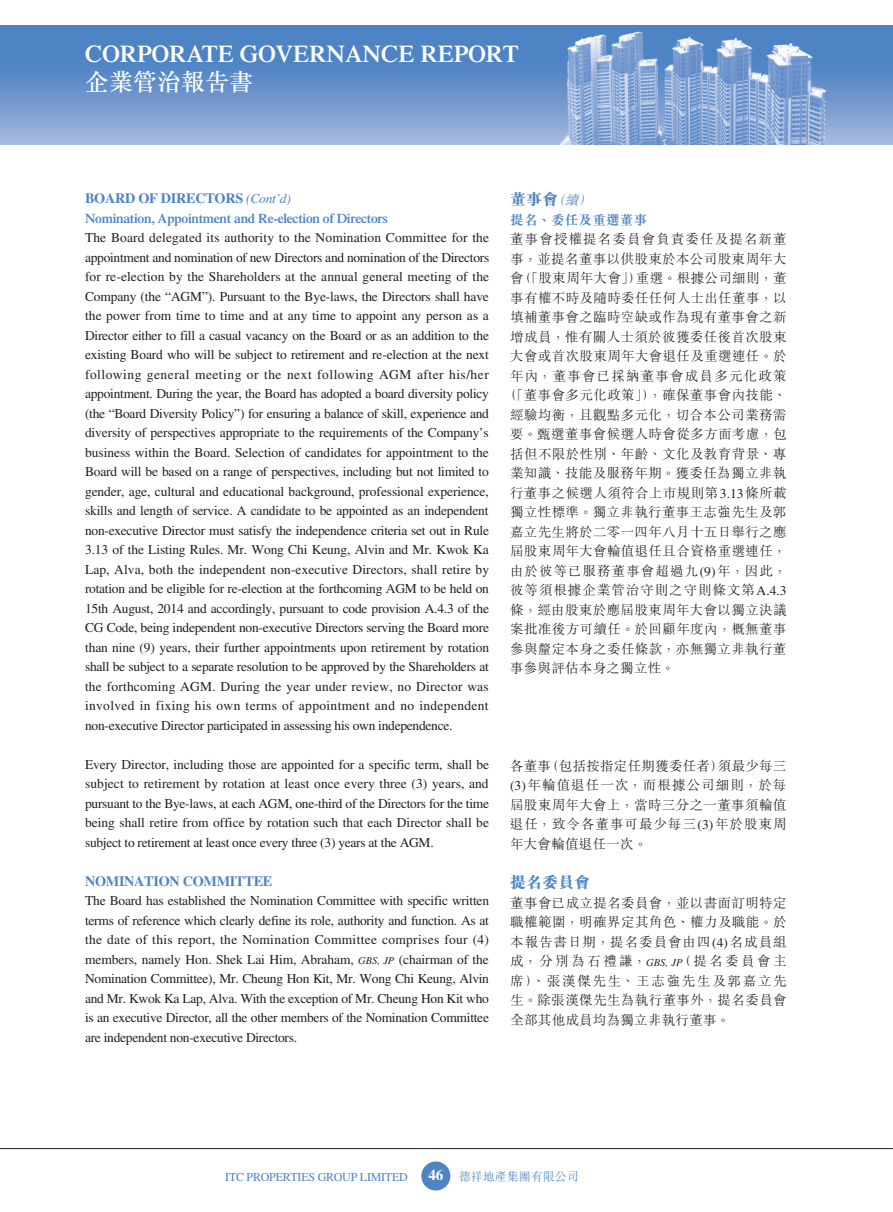
<style>
.page{position:relative;width:893px;height:1212px;background:#fff}
.page>*{position:absolute;margin:0;border:0;box-sizing:border-box;transform-origin:0 0}
.t1{font:600 24px "Times LT Std";color:#fff}
.t2{font:500 24px "M Sung HK";color:#fff}
.t3{font:800 15.75px "M Sung HK";letter-spacing:.02em;color:#4d84c4}
.t4{font:700 14.25px "Times LT Std";letter-spacing:-.02em;color:#4d84c4}
.t5{font:13.5px/19.5px "Times LT Std";letter-spacing:-.02em;color:#231f20;text-align:justify}
.t6{font:300 13.5px/19.5px "M Sung HK";letter-spacing:.025em;color:#231f20;text-align:justify}
.t7{font:600 13.5px "Times LT Std";letter-spacing:-.02em;color:#4d84c4}
.t8{font:300 13.5px "M Sung HK";letter-spacing:.07em;color:#231f20}
.t9{font:300 13.5px "M Sung HK";letter-spacing:.075em;color:#231f20}
.t10{font:300 13.5px "M Sung HK";letter-spacing:.08em;color:#231f20}
.t11{font:300 13.5px "M Sung HK";letter-spacing:.09em;color:#231f20}
.t12{font:700 13.5px "M Sung HK";letter-spacing:.02em;color:#4d84c4}
.t13{font:12px "Times LT Std";letter-spacing:-.02em;color:#4d84c4}
.t14{font:300 12px "M Sung HK";color:#4d84c4}
.s1{font-weight:400;font-style:italic;font-size:13.5px}
.s2{font-style:italic;font-size:10.5px}
.s3{font-weight:300;font-style:italic;font-size:13.5px}
.s4{font-family:"Times LT Std";font-weight:400}
.s5{font-family:"Times LT Std";font-weight:400;font-style:italic;font-size:10.5px}
.s6{font-family:"Times LT Std";font-weight:700;font-size:15px;color:#fff}
</style>
<div class="page">
<img style="left:0;top:26px;width:893px;height:119px">
<div style="left:421px;top:1161px;width:29px;height:29px;background:#4d84c4;border-radius:50%"></div>
<hr style="left:0;top:1148px;width:893px;height:1px;background:#231f20">
<h1 class="t1" style="left:85px;top:40px;width:435px">CORPORATE GOVERNANCE REPORT</h1>
<h1 class="t2" style="left:85px;top:65px;width:169px">企業管治報告書</h1>
<p class="t4" style="left:85px;top:190px;width:207px">BOARD OF DIRECTORS <span class="s1">(Cont’d)</span></p>
<p class="t7" style="left:85px;top:210px;width:304px">Nomination, Appointment and Re-election of Directors</p>
<p class="t5" style="left:85px;top:228px;width:406px">The Board delegated its authority to the Nomination Committee for the appointment and nomination of new Directors and nomination of the Directors for re-election by the Shareholders at the annual general meeting of the Company (the “AGM”). Pursuant to the Bye-laws, the Directors shall have the power from time to time and at any time to appoint any person as a Director either to fill a casual vacancy on the Board or as an addition to the existing Board who will be subject to retirement and re-election at the next following general meeting or the next following AGM after his/her appointment. During the year, the Board has adopted a board diversity policy (the “Board Diversity Policy”) for ensuring a balance of skill, experience and diversity of perspectives appropriate to the requirements of the Company’s business within the Board. Selection of candidates for appointment to the Board will be based on a range of perspectives, including but not limited to gender, age, cultural and educational background, professional experience, skills and length of service. A candidate to be appointed as an independent non-executive Director must satisfy the independence criteria set out in Rule 3.13 of the Listing Rules. Mr. Wong Chi Keung, Alvin and Mr. Kwok Ka Lap, Alva, both the independent non-executive Directors, shall retire by rotation and be eligible for re-election at the forthcoming AGM to be held on 15th August, 2014 and accordingly, pursuant to code provision A.4.3 of the CG Code, being independent non-executive Directors serving the Board more than nine (9) years, their further appointments upon retirement by rotation shall be subject to a separate resolution to be approved by the Shareholders at the forthcoming AGM. During the year under review, no Director was involved in fixing his own terms of appointment and no independent non-executive Director participated in assessing his own independence.</p>
<p class="t5" style="left:85px;top:754px;width:406px">Every Director, including those are appointed for a specific term, shall be subject to retirement by rotation at least once every three (3) years, and pursuant to the Bye-laws, at each AGM, one-third of the Directors for the time being shall retire from office by rotation such that each Director shall be subject to retirement at least once every three (3) years at the AGM.</p>
<p class="t4" style="left:85px;top:872px;width:189px">NOMINATION COMMITTEE</p>
<p class="t5" style="left:85px;top:891px;width:406px">The Board has established the Nomination Committee with specific written terms of reference which clearly define its role, authority and function. As at the date of this report, the Nomination Committee comprises four (4) members, namely Hon. Shek Lai Him, Abraham, <span class="s2">GBS, JP</span> (chairman of the Nomination Committee), Mr. Cheung Hon Kit, Mr. Wong Chi Keung, Alvin and Mr. Kwok Ka Lap, Alva. With the exception of Mr. Cheung Hon Kit who is an executive Director, all the other members of the Nomination Committee are independent non-executive Directors.</p>
<p class="t3" style="left:510px;top:192px;width:87px">董事會<span class="s3">（續）</span></p>
<p class="t12" style="left:510px;top:213px;width:138px">提名、委任及重選董事</p>
<p class="t10" style="left:510px;top:230px;width:278px">董事會授權提名委員會負責委任及提名新董</p>
<p class="t6" style="left:510px;top:248px;width:278px">事，並提名董事以供股東於本公司股東周年大</p>
<p class="t6" style="left:510px;top:268px;width:278px">會（「股東周年大會」）重選。根據公司細則，董</p>
<p class="t6" style="left:510px;top:287px;width:278px">事有權不時及隨時委任任何人士出任董事，以</p>
<p class="t6" style="left:510px;top:307px;width:278px">填補董事會之臨時空缺或作為現有董事會之新</p>
<p class="t6" style="left:510px;top:326px;width:278px">增成員，惟有關人士須於彼獲委任後首次股東</p>
<p class="t6" style="left:510px;top:346px;width:278px">大會或首次股東周年大會退任及重選連任。於</p>
<p class="t11" style="left:510px;top:366px;width:278px">年內，董事會已採納董事會成員多元化政策</p>
<p class="t6" style="left:503px;top:385px;width:285px">（「董事會多元化政策」），確保董事會內技能、</p>
<p class="t6" style="left:510px;top:404px;width:278px">經驗均衡，且觀點多元化，切合本公司業務需</p>
<p class="t6" style="left:510px;top:424px;width:278px">要。甄選董事會候選人時會從多方面考慮，包</p>
<p class="t6" style="left:510px;top:443px;width:278px">括但不限於性別、年齡、文化及教育背景、專</p>
<p class="t6" style="left:510px;top:463px;width:278px">業知識、技能及服務年期。獲委任為獨立非執</p>
<p class="t6" style="left:510px;top:482px;width:278px">行董事之候選人須符合上市規則第<span class="s4">3.13</span>條所載</p>
<p class="t6" style="left:510px;top:502px;width:278px">獨立性標準。獨立非執行董事王志強先生及郭</p>
<p class="t6" style="left:510px;top:521px;width:278px">嘉立先生將於二零一四年八月十五日舉行之應</p>
<p class="t6" style="left:510px;top:541px;width:278px">屆股東周年大會輪值退任且合資格重選連任，</p>
<p class="t9" style="left:510px;top:561px;width:278px">由於彼等已服務董事會超過九<span class="s4">(9)</span>年，因此，</p>
<p class="t8" style="left:510px;top:581px;width:278px">彼等須根據企業管治守則之守則條文第<span class="s4">A.4.3</span></p>
<p class="t6" style="left:510px;top:599px;width:278px">條，經由股東於應屆股東周年大會以獨立決議</p>
<p class="t6" style="left:510px;top:619px;width:278px">案批准後方可續任。於回顧年度內，概無董事</p>
<p class="t6" style="left:510px;top:638px;width:278px">參與釐定本身之委任條款，亦無獨立非執行董</p>
<p class="t6" style="left:510px;top:658px;width:166px">事參與評估本身之獨立性。</p>
<p class="t6" style="left:510px;top:755px;width:278px">各董事（包括按指定任期獲委任者）須最少每三<span class="s4">(3)</span>年輪值退任一次，而根據公司細則，於每屆股東周年大會上，當時三分之一董事須輪值退任，致令各董事可最少每三<span class="s4">(3)</span>年於股東周年大會輪值退任一次。</p>
<p class="t3" style="left:510px;top:874px;width:82px">提名委員會</p>
<p class="t6" style="left:510px;top:892px;width:278px">董事會已成立提名委員會，並以書面訂明特定職權範圍，明確界定其角色、權力及職能。於本報告書日期，提名委員會由四<span class="s4">(4)</span>名成員組成，分別為石禮謙，<span class="s5">GBS, JP</span>（提名委員會主席）、張漢傑先生、王志強先生及郭嘉立先生。除張漢傑先生為執行董事外，提名委員會全部其他成員均為獨立非執行董事。</p>
<p class="t13" style="left:225px;top:1170px;width:184px">ITC PROPERTIES GROUP LIMITED</p>
<p class="t14" style="left:428px;top:1168px;width:152px"><span class="s6">46</span> 德祥地產集團有限公司</p>
</div>
